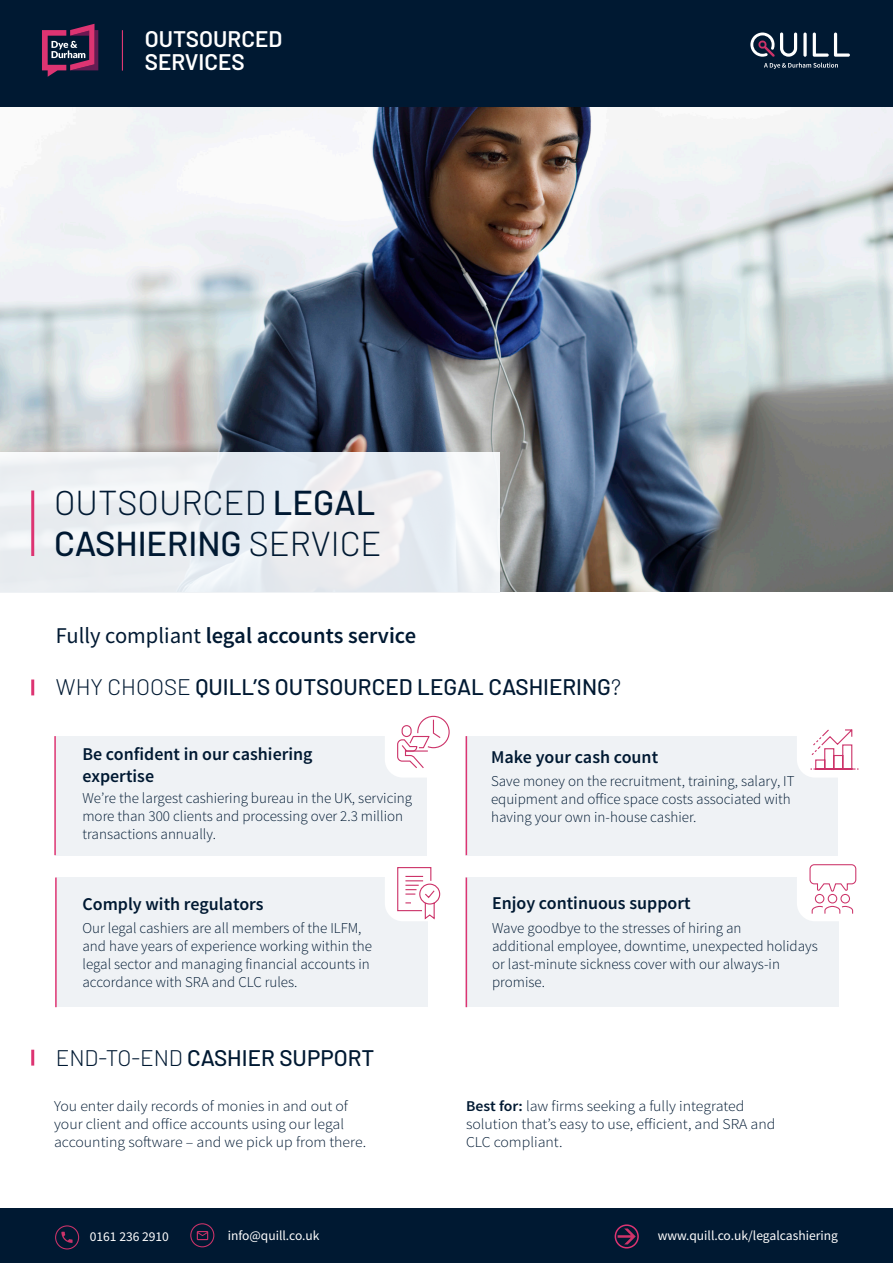
<style>
.page{position:relative;width:893px;height:1263px;background:#fff}
.page>*{position:absolute;margin:0;border:0;box-sizing:border-box;transform-origin:0 0}
.t1{font:300 34.5px/41.4px "Barlow";color:#001932}
.t2{font:500 22.5px "Barlow";color:#001932}
.t3{font:600 22.5px "Source Sans Pro";color:#001932}
.t4{font:600 22.5px "Barlow";color:#fff}
.t5{font:600 18px "Source Sans Pro";color:#001932}
.t6{font:300 15px/18px "Source Sans Pro";color:#001932}
.t7{font:300 15px/18px "Source Sans Pro";color:#001932;scale:1.05 1}
.t8{font:13.5px "Source Sans Pro";color:#fff}
.s1{font-weight:500}
.s2{font-weight:400}
.s3{font-weight:300}
.s4{font-weight:600}
</style>
<div class="page">
<div style="left:55px;top:736px;width:371px;height:119px;background:#eff2f5"></div>
<div style="left:466px;top:736px;width:372px;height:119px;background:#eff2f5"></div>
<img style="left:0;top:106px;width:893px;height:485px">
<hr style="left:31px;top:679px;width:3px;height:16px;background:#dd3472">
<hr style="left:54px;top:736px;width:2px;height:119px;background:#dd3472">
<div style="left:466px;top:877px;width:373px;height:130px;background:#eff2f5"></div>
<div style="left:56px;top:877px;width:371px;height:130px;background:#eff2f5"></div>
<div style="left:385px;top:706px;width:65px;height:71px;background:#fff;border-radius:18px"></div>
<div style="left:385px;top:861px;width:65px;height:60px;background:#fff;border-radius:18px"></div>
<div style="left:797px;top:861px;width:65px;height:60px;background:#fff;border-radius:18px"></div>
<div style="left:797px;top:706px;width:65px;height:71px;background:#fff;border-radius:18px"></div>
<hr style="left:55px;top:877px;width:2px;height:130px;background:#dd3472">
<hr style="left:466px;top:736px;width:1px;height:119px;background:#dd3472">
<hr style="left:466px;top:877px;width:1px;height:130px;background:#dd3472">
<svg style="left:397px;top:715px;width:53px;height:53px"></svg>
<hr style="left:31px;top:1050px;width:3px;height:15px;background:#dd3472">
<svg style="left:809px;top:864px;width:48px;height:50px"></svg>
<svg style="left:810px;top:729px;width:49px;height:41px"></svg>
<svg style="left:397px;top:867px;width:44px;height:53px"></svg>
<div style="left:0;top:1208px;width:893px;height:55px;background:#001932"></div>
<div style="left:55px;top:1225px;width:24px;height:24px;border:1px solid #cc3369;border-radius:50%"></div>
<svg style="left:61px;top:1232px;width:12px;height:11px"></svg>
<div style="left:190px;top:1223px;width:24px;height:24px;border:1px solid #cc3369;border-radius:50%"></div>
<svg style="left:197px;top:1231px;width:11px;height:9px"></svg>
<svg style="left:618px;top:1228px;width:18px;height:16px"></svg>
<div style="left:615px;top:1224px;width:24px;height:24px;border:2px solid #dd3472;border-radius:50%"></div>
<div style="left:0;top:0;width:893px;height:106px;background:#001932"></div>
<svg style="left:42px;top:24px;width:56px;height:53px"></svg>
<svg style="left:803px;top:33px;width:4px;height:24px"></svg>
<svg style="left:813px;top:33px;width:37px;height:24px"></svg>
<svg style="left:750px;top:32px;width:47px;height:25px"></svg>
<svg style="left:764px;top:63px;width:74px;height:6px"></svg>
<hr style="left:122px;top:30px;width:1px;height:41px;background:#df3873">
<div style="left:0;top:452px;width:500px;height:141px;background:#eff2f5"></div>
<hr style="left:31px;top:490px;width:3px;height:66px;background:#dd3472">
<p class="t4" style="left:145px;top:23px;width:139px">OUTSOURCED</p>
<p class="t4" style="left:145px;top:45px;width:101px">SERVICES</p>
<p class="t1" style="left:54px;top:479px;width:329px">OUTSOURCED <span class="s1">LEGAL<br>CASHIERING</span> SERVICE</p>
<p class="t3" style="left:56px;top:622px;width:362px"><span class="s2">Fully compliant</span> legal accounts service</p>
<p class="t2" style="left:56px;top:671px;width:567px"><span class="s3">WHY CHOOSE</span> QUILL’S OUTSOURCED LEGAL CASHIERING<span class="s3">?</span></p>
<p class="t5" style="left:82px;top:743px;width:232px">Be confident in our cashiering</p>
<p class="t5" style="left:82px;top:765px;width:73px">expertise</p>
<p class="t6" style="left:82px;top:789px;width:331px">We’re the largest cashiering bureau in the UK, servicing more than 300 clients and processing over 2.3 million transactions annually.</p>
<p class="t5" style="left:82px;top:892px;width:183px">Comply with regulators</p>
<p class="t6" style="left:82px;top:919px;width:291px">Our legal cashiers are all members of the ILFM, and have years of experience working within the legal sector and managing financial accounts in accordance with SRA and CLC rules.</p>
<p class="t2" style="left:56px;top:1041px;width:320px"><span class="s3">END-TO-END</span> CASHIER SUPPORT</p>
<p class="t5" style="left:491px;top:746px;width:169px">Make your cash count</p>
<p class="t6" style="left:491px;top:772px;width:305px">Save money on the recruitment, training, salary, IT equipment and office space costs associated with having your own in-house cashier.</p>
<p class="t5" style="left:492px;top:892px;width:200px">Enjoy continuous support</p>
<p class="t6" style="left:492px;top:919px;width:251px">Wave goodbye to the stresses of hiring an</p>
<p class="t6" style="left:492px;top:937px;width:327px">additional employee, downtime, unexpected holidays or last-minute sickness cover with our always-in promise.</p>
<p class="t7" style="left:54px;top:1097px;width:299px">You enter daily records of monies in and out of your client and office accounts using our legal accounting software – and we pick up from there.</p>
<p class="t7" style="left:466px;top:1097px;width:296px"><span class="s4">Best for:</span> law firms seeking a fully integrated solution that’s easy to use, efficient, and SRA and<br>CLC compliant.</p>
<p class="t8" style="left:90px;top:1228px;width:81px">0161 236 2910</p>
<p class="t8" style="left:228px;top:1227px;width:93px">info@quill.co.uk</p>
<p class="t8" style="left:658px;top:1227px;width:182px">www.quill.co.uk/legalcashiering</p>
</div>
